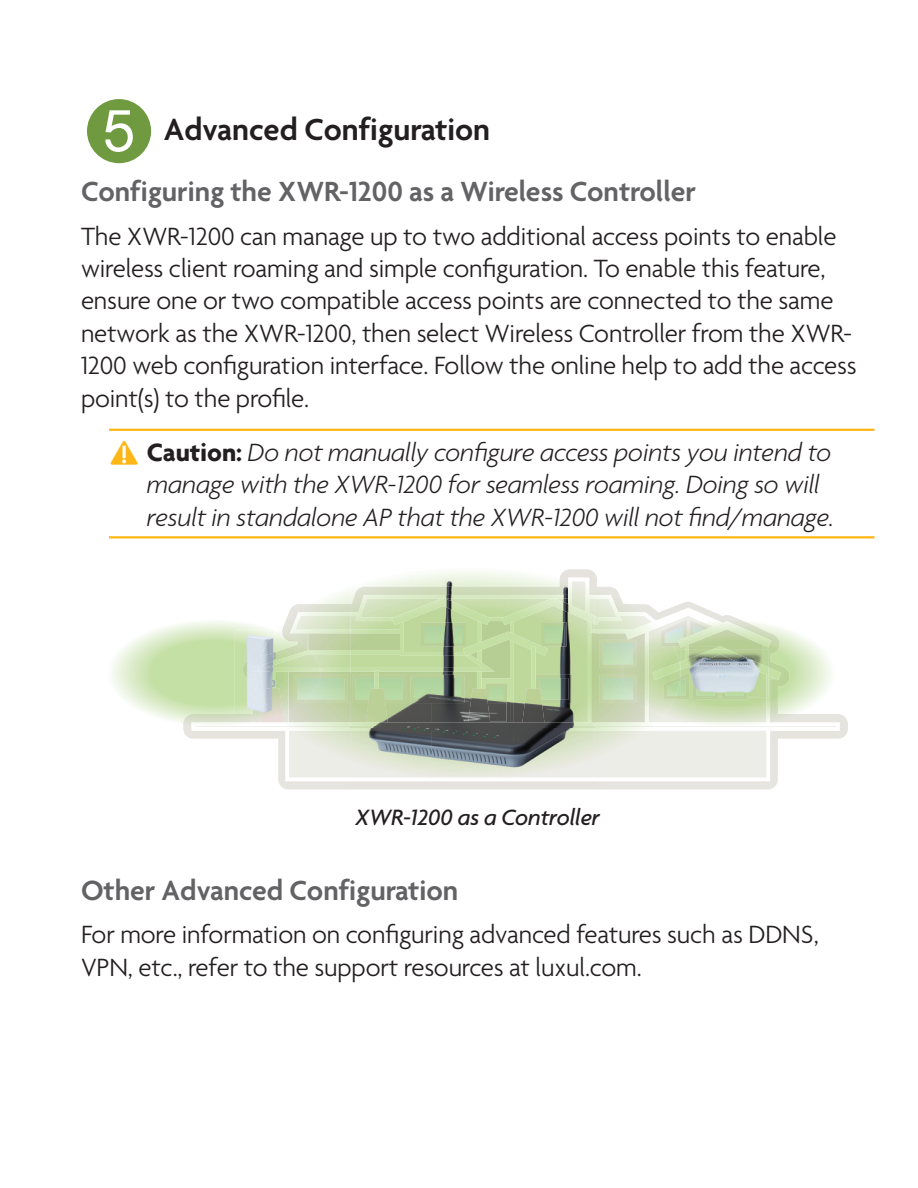
<style>
.page{position:relative;width:918px;height:1188px;background:#fff}
.page>*{position:absolute;margin:0;border:0;box-sizing:border-box;transform-origin:0 0}
.t1{font:87px "Circle Frame Neg";color:#6f9a3f}
.t2{font:600 33px "Agenda";color:#231f20}
.t3{font:600 30px "Agenda";color:#636366}
.t4{font:300 27px/32.4px "Agenda";letter-spacing:-.005em;color:#231f20}
.t5{font:italic 300 27px/32.4px "Agenda";letter-spacing:-.005em;color:#231f20}
.t6{font:italic 500 24px "Agenda";letter-spacing:-.005em;color:#231f20}
.s1{font-weight:700;font-style:normal}
</style>
<div class="page">
<hr style="left:109px;top:429px;width:766px;height:2px;background:#fcb615">
<hr style="left:109px;top:536px;width:766px;height:2px;background:#fcb615">
<svg style="left:183px;top:572px;width:665px;height:217px"></svg>
<img style="left:112px;top:620px;width:79px;height:102px">
<img style="left:183px;top:714px;width:8px;height:12px">
<img style="left:560px;top:569px;width:34px;height:9px">
<img style="left:351px;top:781px;width:243px;height:4px">
<svg style="left:191px;top:578px;width:649px;height:203px"></svg>
<img style="left:351px;top:571px;width:104px;height:16px">
<img style="left:455px;top:571px;width:105px;height:16px">
<img style="left:351px;top:587px;width:162px;height:25px">
<img style="left:513px;top:578px;width:81px;height:17px">
<img style="left:351px;top:633px;width:81px;height:89px">
<img style="left:432px;top:633px;width:160px;height:89px">
<img style="left:592px;top:633px;width:2px;height:89px">
<img style="left:482px;top:678px;width:28px;height:44px">
<img style="left:477px;top:672px;width:4px;height:17px">
<img style="left:351px;top:612px;width:243px;height:21px">
<img style="left:355px;top:595px;width:239px;height:26px">
<img style="left:351px;top:650px;width:144px;height:22px">
<img style="left:400px;top:625px;width:82px;height:31px">
<img style="left:514px;top:625px;width:74px;height:97px">
<img style="left:568px;top:580px;width:21px;height:18px">
<img style="left:391px;top:598px;width:99px;height:27px">
<img style="left:502px;top:598px;width:92px;height:27px">
<img style="left:463px;top:631px;width:85px;height:25px">
<img style="left:531px;top:647px;width:5px;height:42px">
<img style="left:421px;top:623px;width:45px;height:24px">
<img style="left:352px;top:675px;width:54px;height:28px">
<img style="left:410px;top:675px;width:54px;height:28px">
<img style="left:485px;top:684px;width:22px;height:19px">
<img style="left:536px;top:675px;width:36px;height:28px">
<img style="left:375px;top:670px;width:4px;height:19px">
<img style="left:541px;top:622px;width:25px;height:25px">
<img style="left:351px;top:722px;width:243px;height:56px">
<img style="left:430px;top:778px;width:79px;height:1px">
<img style="left:522px;top:689px;width:22px;height:33px">
<img style="left:366px;top:689px;width:22px;height:33px">
<img style="left:468px;top:689px;width:22px;height:33px">
<h1 class="t1" style="left:81px;top:82px;width:78px">5</h1>
<p class="t2" style="left:164px;top:112px;width:328px">Advanced Configuration</p>
<p class="t3" style="left:81px;top:176px;width:616px">Configuring the XWR-1200 as a Wireless Controller</p>
<p class="t4" style="left:81px;top:221px;width:777px">The XWR-1200 can manage up to two additional access points to enable wireless client roaming and simple configuration. To enable this feature, ensure one or two compatible access points are connected to the same network as the XWR-1200, then select Wireless Controller from the XWR-1200 web configuration interface. Follow the online help to add the access point(s) to the profile.</p>
<p class="t5" style="left:147px;top:436px;width:689px"><span class="s1">Caution:</span> Do not manually configure access points you intend to manage with the XWR-1200 for seamless roaming. Doing so will result in standalone AP that the XWR-1200 will not find/manage.</p>
<p class="t6" style="left:355px;top:803px;width:247px">XWR-1200 as a Controller</p>
<p class="t3" style="left:81px;top:874px;width:379px">Other Advanced Configuration</p>
<p class="t4" style="left:81px;top:920px;width:739px">For more information on configuring advanced features such as DDNS,<br>VPN, etc., refer to the support resources at luxul.com.</p>
</div>
